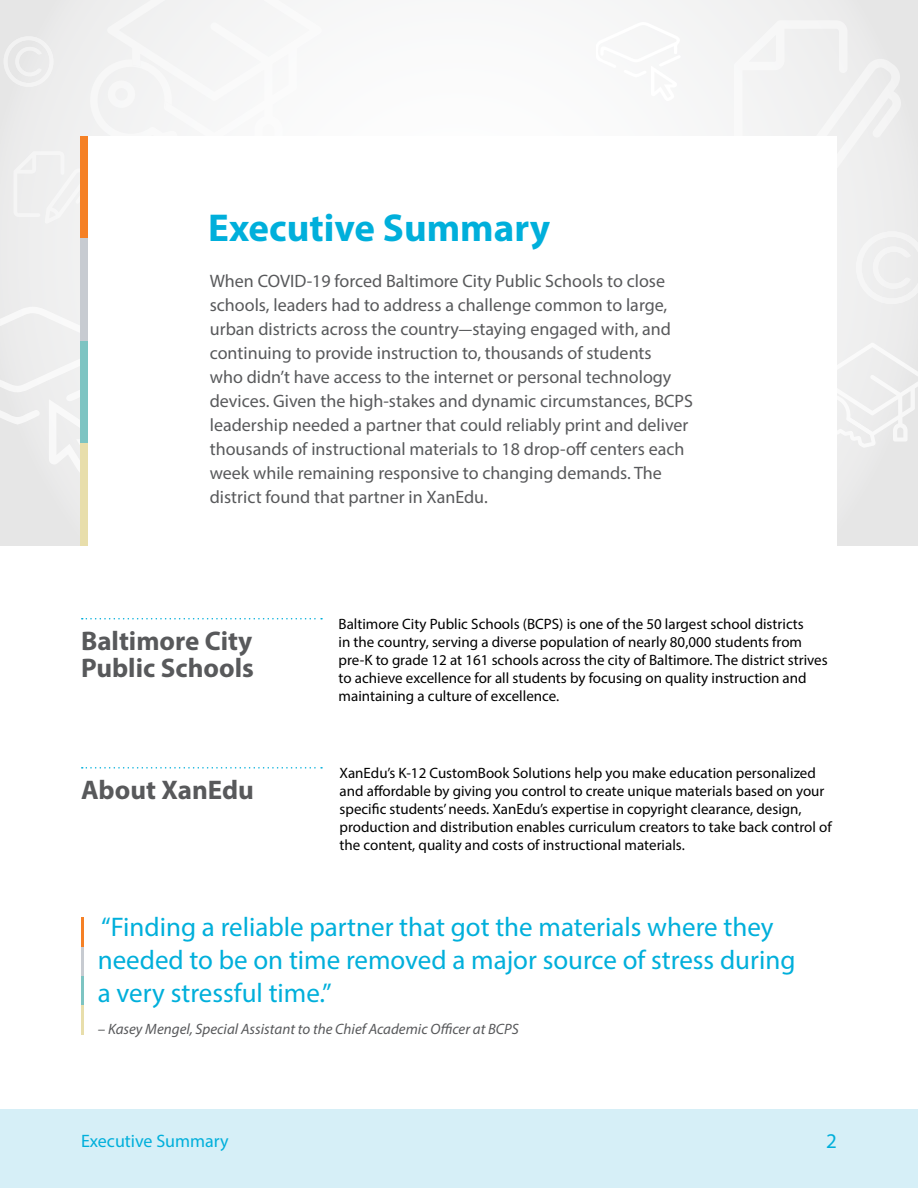
<style>
.page{position:relative;width:918px;height:1188px;background:#fff}
.page>*{position:absolute;margin:0;border:0;box-sizing:border-box;transform-origin:0 0}
.t1{font:700 39px "Myriad Pro";color:#00afdb}
.t2{font:27px/33px "Myriad Pro";color:#00afdb}
.t3{font:700 27px/27px "Myriad Pro";color:#58595b}
.t4{font:21px "Myriad Pro";color:#00afdb}
.t5{font:18px/24px "Myriad Pro";color:#58595b}
.t6{font:18px "Myriad Pro";color:#00afdb}
.t7{font:15px/18px "Myriad Pro";color:#000}
.t8{font:italic 15px "Myriad Pro";color:#58595b}
</style>
<div class="page">
<div style="left:0;top:1109px;width:918px;height:79px;background:#d6eff7"></div>
<svg style="left:0;top:0;width:918px;height:546px"></svg>
<svg style="left:596px;top:22px;width:85px;height:79px"></svg>
<svg style="left:837px;top:343px;width:81px;height:105px"></svg>
<div style="left:856px;top:231px;width:62px;height:73px;background:#eeefef"></div>
<svg style="left:734px;top:20px;width:167px;height:162px"></svg>
<svg style="left:0;top:0;width:322px;height:475px"></svg>
<div style="left:81px;top:136px;width:756px;height:420px;background:#fff"></div>
<div style="left:80px;top:136px;width:8px;height:103px;background:#f58025"></div>
<div style="left:80px;top:239px;width:8px;height:102px;background:#c7cbd1"></div>
<div style="left:80px;top:341px;width:8px;height:103px;background:#7dc4c2"></div>
<div style="left:80px;top:444px;width:8px;height:102px;background:#e8deab"></div>
<svg style="left:82px;top:618px;width:240px;height:2px"></svg>
<svg style="left:82px;top:767px;width:240px;height:2px"></svg>
<hr style="left:81px;top:918px;width:3px;height:29px;background:#f58025">
<hr style="left:81px;top:947px;width:3px;height:29px;background:#c7cbd1">
<hr style="left:81px;top:976px;width:3px;height:29px;background:#7dc4c2">
<hr style="left:81px;top:1005px;width:3px;height:30px;background:#e8deab">
<h1 class="t1" style="left:208px;top:202px;width:344px">Executive Summary</h1>
<p class="t5" style="left:210px;top:269px;width:485px">When COVID-19 forced Baltimore City Public Schools to close schools, leaders had to address a challenge common to large, urban districts across the country—staying engaged with, and continuing to provide instruction to, thousands of students<br>who didn’t have access to the internet or personal technology devices. Given the high-stakes and dynamic circumstances, BCPS leadership needed a partner that could reliably print and deliver thousands of instructional materials to 18 drop-off centers each week while remaining responsive to changing demands. The district found that partner in XanEdu.</p>
<h2 class="t3" style="left:81px;top:627px;width:174px">Baltimore City<br>Public Schools</h2>
<h2 class="t3" style="left:81px;top:776px;width:174px">About XanEdu</h2>
<p class="t7" style="left:339px;top:615px;width:491px">Baltimore City Public Schools (BCPS) is one of the 50 largest school districts<br>in the country, serving a diverse population of nearly 80,000 students from pre-K to grade 12 at 161 schools across the city of Baltimore. The district strives to achieve excellence for all students by focusing on quality instruction and maintaining a culture of excellence.</p>
<p class="t7" style="left:340px;top:764px;width:494px">XanEdu’s K-12 CustomBook Solutions help you make education personalized and affordable by giving you control to create unique materials based on your specific students’ needs. XanEdu’s expertise in copyright clearance, design, production and distribution enables curriculum creators to take back control of the content, quality and costs of instructional materials.</p>
<h2 class="t2" style="left:98px;top:910px;width:699px">“Finding a reliable partner that got the materials where they needed to be on time removed a major source of stress during a very stressful time.”</h2>
<p class="t8" style="left:98px;top:1020px;width:423px">– Kasey Mengel, Special Assistant to the Chief Academic Officer at BCPS</p>
<p class="t6" style="left:81px;top:1130px;width:149px">Executive Summary</p>
<h3 class="t4" style="left:826px;top:1128px;width:12px">2</h3>
</div>
